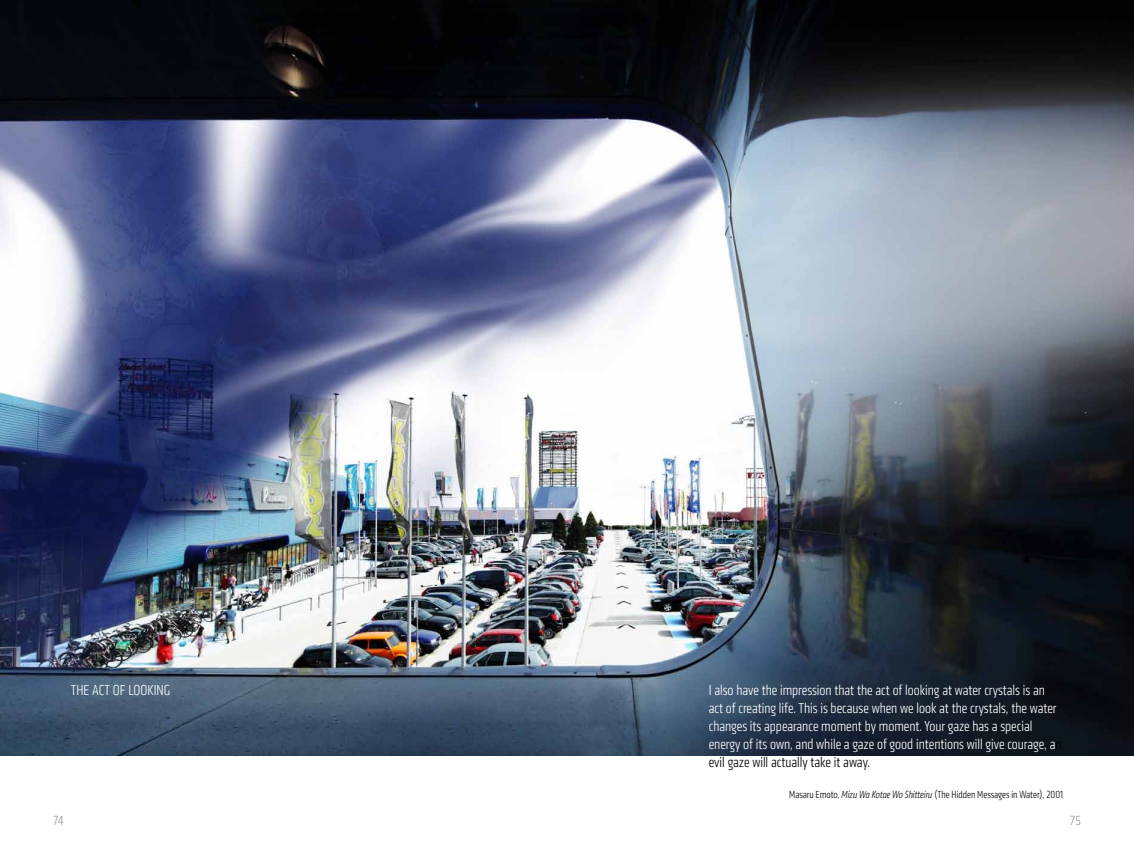
<style>
.page{position:relative;width:1134px;height:851px;background:#fff}
.page>*{position:absolute;margin:0;border:0;box-sizing:border-box;transform-origin:0 0}
.t1{font:300 condensed 15px/18px "Klavika";color:#fff}
.t2{font:300 condensed 13.75px "Klavika";color:#939598}
.t3{font:300 condensed 10.62px "Klavika";color:#000}
.s1{color:#000}
.s2{font-style:italic}
</style>
<div class="page">
<img style="left:0;top:0;width:1134px;height:755px">
<p class="t1" style="left:71px;top:681px;width:101px">THE ACT OF LOOKING</p>
<p class="t1" style="left:709px;top:681px;width:354px">I also have the impression that the act of looking at water crystals is an act of creating life. This is because when we look at the crystals, the water changes its appearance moment by moment. Your gaze has a special energy of its own, and while a gaze of good intentions will give courage, a<span class="s1">n evil gaze will actually take it away.</span></p>
<p class="t3" style="left:789px;top:788px;width:275px">Masaru Emoto, <span class="s2">Mizu Wa Kotae Wo Shitteiru</span> (The Hidden Messages in Water), 2001</p>
<p class="t2" style="left:53px;top:813px;width:12px">74</p>
<p class="t2" style="left:1070px;top:813px;width:12px">75</p>
</div>
